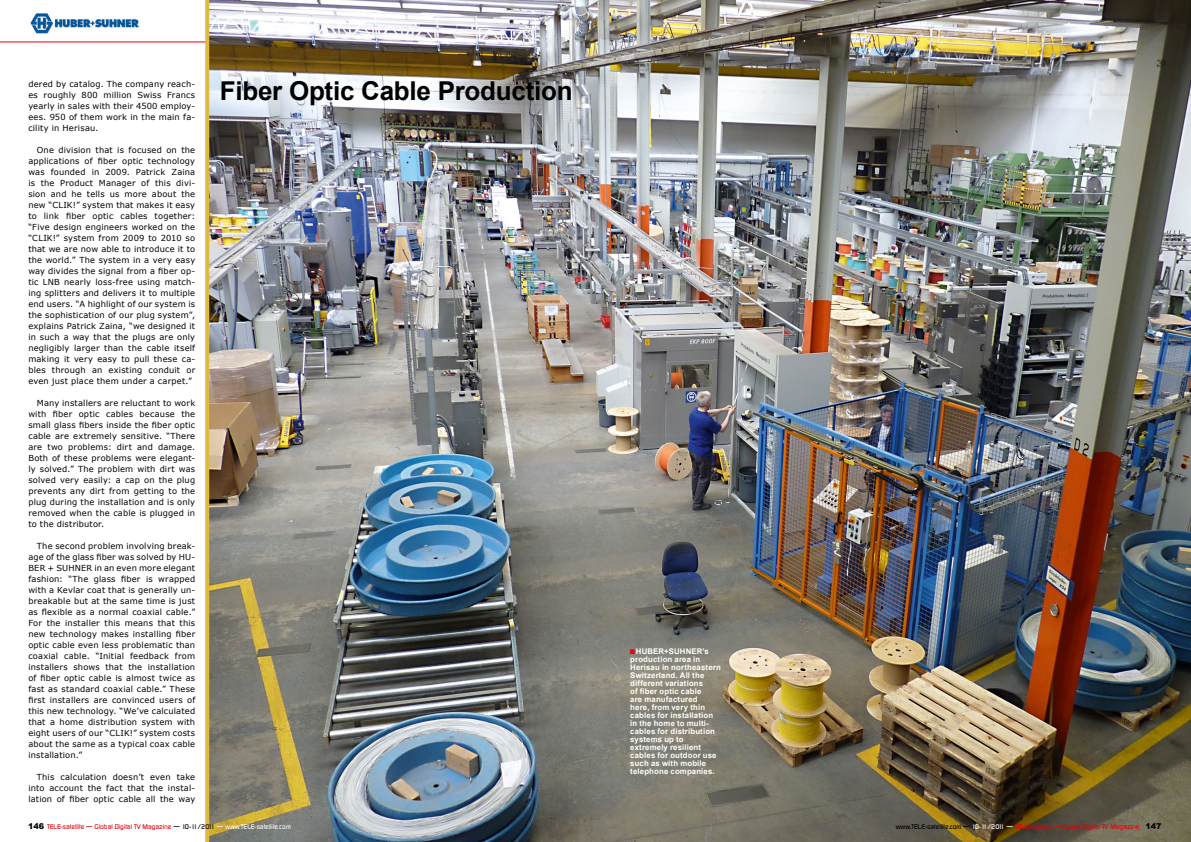
<style>
.page{position:relative;width:1191px;height:842px;background:#fff}
.page>*{position:absolute;margin:0;border:0;box-sizing:border-box;transform-origin:0 0}
.t1{font:700 26px "Arial";letter-spacing:-.01em;color:#000}
.t2{font:10px "Arial";color:#e3020a}
.t3{font:8.3px/11px "Verdana";letter-spacing:.02em;color:#000;text-align:justify}
.t4{font:700 7.8px/8px "Arial";letter-spacing:.02em;color:#fff}
.t5{font:500 6.5px "Digital";color:#e3000b}
.s1{font-family:"Arial";font-weight:900;font-size:8px;color:#000}
.s2{color:#000}
.s3{color:#fff}
</style>
<div class="page">
<hr style="left:0;top:42px;width:595px;height:1px;background:#e3000b">
<img style="left:205px;top:0;width:986px;height:842px">
<img style="left:30px;top:13px;width:109px;height:21px">
<p class="t3" style="left:28px;top:78px;width:168px">dered by catalog. The company reach&shy;es roughly 800 million Swiss Francs yearly in sales with their 4500 employ&shy;ees. 950 of them work in the main fa&shy;cility in Herisau.</p>
<p class="t3" style="left:28px;top:144px;width:168px;text-indent:9px">One division that is focused on the applications of fiber optic technology was founded in 2009. Patrick Zaina is the Product Manager of this divi&shy;sion and he tells us more about the new “CLIK!” system that makes it easy to link fiber optic cables together: “Five design engineers worked on the “CLIK!” system from 2009 to 2010 so that we are now able to introduce it to the world.” The system in a very easy way divides the signal from a fiber op&shy;tic LNB nearly loss-free using match&shy;ing splitters and delivers it to multiple end users. “A highlight of our system is the sophistication of our plug system”, explains Patrick Zaina, “we designed it in such a way that the plugs are only negligibly larger than the cable itself making it very easy to pull these ca&shy;bles through an existing conduit or even just place them under a carpet.”</p>
<p class="t3" style="left:28px;top:397px;width:168px;text-indent:9px">Many installers are reluctant to work with fiber optic cables because the small glass fibers inside the fiber optic cable are extremely sensitive. “There are two problems: dirt and damage.<br>Both of these problems were elegant&shy;ly solved.” The problem with dirt was solved very easily: a cap on the plug prevents any dirt from getting to the plug during the installation and is only removed when the cable is plugged in to the distributor.</p>
<p class="t3" style="left:28px;top:540px;width:168px;text-indent:9px">The second problem involving break&shy;age of the glass fiber was solved by HU-BER + SUHNER in an even more elegant fashion: “The glass fiber is wrapped with a Kevlar coat that is generally un&shy;breakable but at the same time is just as flexible as a normal coaxial cable.” For the installer this means that this new technology makes installing fiber optic cable even less problematic than coaxial cable. “Initial feedback from installers shows that the installation of fiber optic cable is almost twice as fast as standard coaxial cable.” These first installers are convinced users of this new technology. “We’ve calculated that a home distribution system with eight users of our “CLIK!” system costs about the same as a typical coax cable installation.”</p>
<p class="t3" style="left:28px;top:771px;width:168px;text-indent:9px">This calculation doesn’t even take into account the fact that the instal&shy;lation of fiber optic cable all the way</p>
<h1 class="t1" style="left:220px;top:74px;width:354px">Fiber Optic Cable Production</h1>
<p class="t4" style="left:630px;top:647px;width:92px;text-indent:6px">HUBER+SUHNER’s production area in<br>Herisau in northeastern<br>Switzerland. All the different variations<br>of fiber optic cable<br>are manufactured<br>here, from very thin cables for installation in the home to multi&shy;cables for distribution systems up to extremely resilient cables for outdoor use such as with mobile telephone companies.</p>
<p class="t2" style="left:629px;top:644px;width:8px">■</p>
<p class="t5" style="left:28px;top:823px;width:264px"><span class="s1">146</span> TELE-satellite — Global Digital TV Magazine <span class="s2">— 10-11/2011</span> <span class="s3">— www.TELE-satellite.com</span></p>
<p class="t5" style="left:895px;top:823px;width:267px"><span class="s2">www.TELE-satellite.com —</span> <span class="s3">10-11/2011 —</span> TELE-satellite — Global Digital TV Magazine <span class="s1">147</span></p>
</div>
